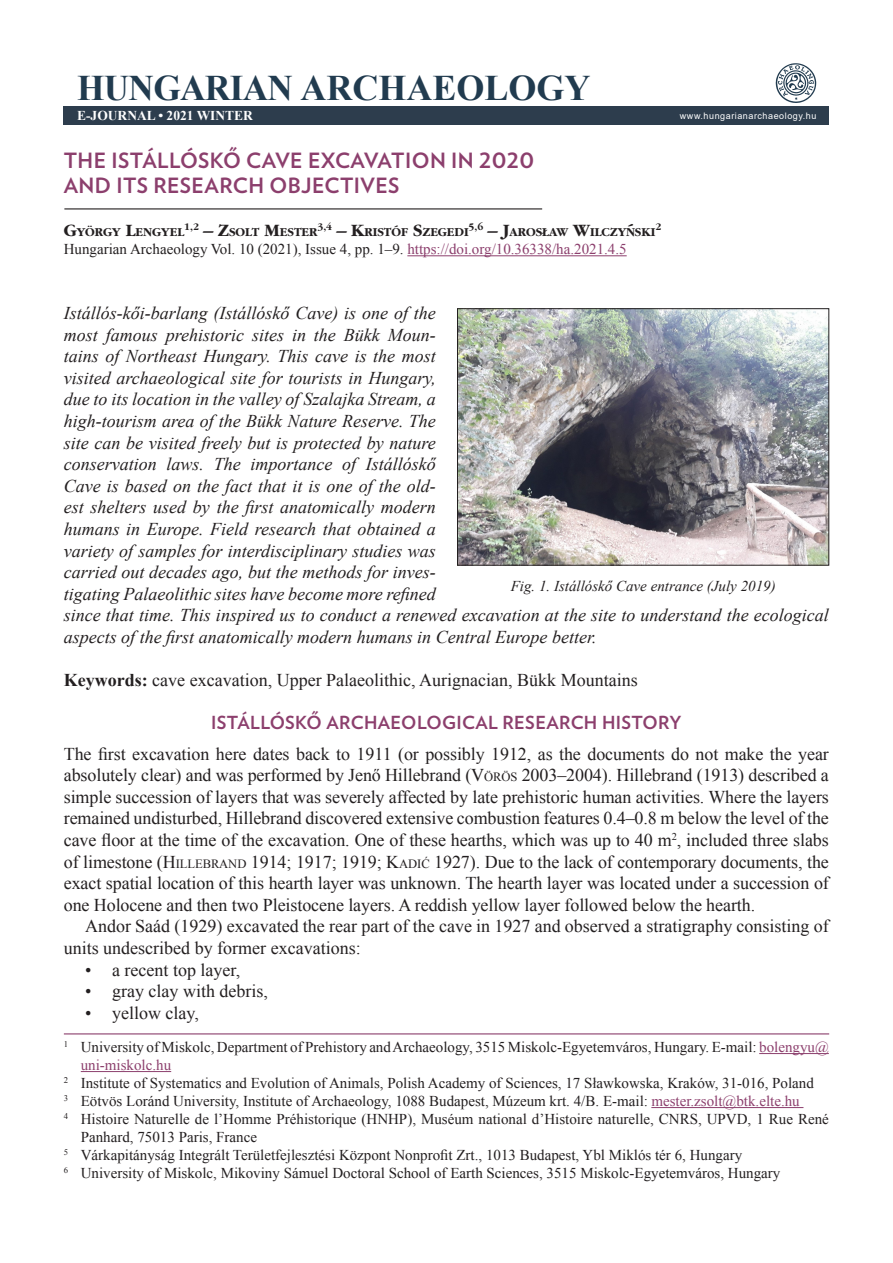
<style>
.page{position:relative;width:893px;height:1263px;background:#fff}
.page>*{position:absolute;margin:0;border:0;box-sizing:border-box;transform-origin:0 0}
.t1{font:700 36px "Times New Roman";color:#213b4f}
.cikk_cim_print{font:700 21px/25.2px "Verlag";letter-spacing:.02em;color:#8c3f6d}
.cikk_behuznelkul{font:18px/21.6px "Times New Roman";color:#231f20;text-align:justify}
.cikk_1bekezd_print{font:italic 18px/21.6px "Times New Roman";color:#231f20}
.cikk_szoveg_print{font:18px/21.6px "Times New Roman";color:#231f20}
.alcim{font:700 18px "Verlag";letter-spacing:.02em;color:#8c3f6d}
.labjegyzet{font:15px/18px "Times New Roman";color:#231f20}
.DOI{font:15px "Times New Roman";color:#231f20}
.kepala{font:italic 15px "Times New Roman";color:#231f20}
.t2{font:700 13.5px "Times New Roman";color:#fff}
.cikk_szerz_print{font:12.6px "Garamond H Bold";color:#231f20}
.cikk_szerz_print-2{font:10.5px "Garamond H Bold";color:#231f20}
.t3{font:9px "Arial";letter-spacing:.06em;color:#fff}
.s1{font-size:18px}
.s2{color:#8c3f6d}
.s3{font-weight:700}
.s4{font-style:inherit}
.s5{font-size:12.6px}
</style>
<div class="page">
<div style="left:64px;top:107px;width:765px;height:18px;background:#2d3d4d"></div>
<img style="left:773px;top:63px;width:45px;height:44px">
<hr style="left:64px;top:208px;width:478px;height:1px;background:#231f20">
<hr style="left:407px;top:255px;width:220px;height:1px;background:#8c3f6d">
<hr style="left:64px;top:1033px;width:765px;height:1px;background:#8c3f6d">
<hr style="left:759px;top:1053px;width:70px;height:1px;background:#8c3f6d">
<hr style="left:81px;top:1071px;width:90px;height:1px;background:#8c3f6d">
<hr style="left:651px;top:1107px;width:152px;height:1px;background:#8c3f6d">
<img style="left:459px;top:310px;width:368px;height:254px">
<div style="left:457px;top:308px;width:372px;height:258px;border:1px solid #231f20"></div>
<p class="t1" style="left:77px;top:63px;width:515px">HUNGARIAN ARCHAEOLOGY</p>
<p class="t2" style="left:77px;top:107px;width:177px">E-JOURNAL • 2021 WINTER</p>
<p class="cikk_cim_print" style="left:64px;top:146px;width:472px">THE ISTÁLLÓSKŐ CAVE EXCAVATION IN 2020<br>AND ITS RESEARCH OBJECTIVES</p>
<p class="cikk_szerz_print" style="left:64px;top:226px;width:593px"><span class="s1">G</span>YÖRGY <span class="s1">L</span>ENGYEL<sup>1,2</sup> <span class="s1">– Z</span>SOLT <span class="s1">M</span>ESTER<sup>3,4</sup> <span class="s1">– K</span>RISTÓF <span class="s1">S</span>ZEGEDI<sup>5,6</sup> <span class="s1">– J</span>AROSŁAW <span class="s1">W</span>ILCZYN<span class="s1">´</span>SKI</p>
<p class="cikk_szerz_print-2" style="left:655px;top:221px;width:7px">2</p>
<p class="DOI" style="left:64px;top:239px;width:564px">Hungarian Archaeology Vol. 10 (2021), Issue 4, pp. 1–9. <span class="s2">https://doi.org/10.36338/ha.2021.4.5</span></p>
<p class="t3" style="left:680px;top:110px;width:138px">www.hungarianarchaeology.hu</p>
<p class="cikk_1bekezd_print" style="left:64px;top:302px;width:767px">Istállós-kői-barlang (Istállóskő Cave) is one of the<br>most famous prehistoric sites in the Bükk Moun-<br>tains of Northeast Hungary. This cave is the most<br>visited archaeological site for tourists in Hungary,<br>due to its location in the valley of Szalajka Stream, a<br>high-tourism area of the Bükk Nature Reserve. The<br>site can be visited freely but is protected by nature<br>conservation laws. The importance of Istállóskő<br>Cave is based on the fact that it is one of the old-<br>est shelters used by the first anatomically modern<br>humans in Europe. Field research that obtained a<br>variety of samples for interdisciplinary studies was<br>carried out decades ago, but the methods for inves-<br>tigating Palaeolithic sites have become more refined<br>since that time. This inspired us to conduct a renewed excavation at the site to understand the ecological aspects of the first anatomically modern humans in Central Europe better.</p>
<p class="cikk_behuznelkul" style="left:64px;top:669px;width:575px"><span class="s3">Keywords:</span> cave excavation, Upper Palaeolithic, Aurignacian, Bükk Mountains</p>
<p class="alcim" style="left:211px;top:709px;width:472px">ISTÁLLÓSKŐ ARCHAEOLOGICAL RESEARCH HISTORY</p>
<p class="cikk_behuznelkul" style="left:64px;top:742px;width:767px">The first excavation here dates back to 1911 (or possibly 1912, as the documents do not make the year absolutely clear) and was performed by Jenő Hillebrand (<span class="s4">V</span><span class="s5">ÖRÖS</span> 2003–2004). Hillebrand (1913) described a simple succession of layers that was severely affected by late prehistoric human activities. Where the layers remained undisturbed, Hillebrand discovered extensive combustion features 0.4–0.8 m below the level of the cave floor at the time of the excavation. One of these hearths, which was up to 40 m<sup>2</sup>, included three slabs of limestone (<span class="s4">H</span><span class="s5">ILLEBRAND</span> 1914; 1917; 1919; <span class="s4">K</span><span class="s5">ADIĆ</span> 1927). Due to the lack of contemporary documents, the exact spatial location of this hearth layer was unknown. The hearth layer was located under a succession of one Holocene and then two Pleistocene layers. A reddish yellow layer followed below the hearth.</p>
<p class="cikk_szoveg_print" style="left:64px;top:915px;width:767px;text-indent:21px">Andor Saád (1929) excavated the rear part of the cave in 1927 and observed a stratigraphy consisting of units undescribed by former excavations:</p>
<p class="cikk_behuznelkul" style="left:85px;top:958px;width:157px">• a recent top layer,</p>
<p class="cikk_behuznelkul" style="left:85px;top:980px;width:184px">• gray clay with debris,</p>
<p class="cikk_behuznelkul" style="left:85px;top:1002px;width:115px">• yellow clay,</p>
<p class="labjegyzet" style="left:81px;top:1038px;width:749px;text-indent:-17px"><sup>1</sup> University of Miskolc, Department of Prehistory and Archaeology, 3515 Miskolc-Egyetemváros, Hungary. E-mail: <span class="s2">bolengyu@ uni-miskolc.hu</span></p>
<p class="labjegyzet" style="left:64px;top:1074px;width:752px"><sup>2</sup> Institute of Systematics and Evolution of Animals, Polish Academy of Sciences, 17 Sławkowska, Kraków, 31-016, Poland</p>
<p class="labjegyzet" style="left:64px;top:1092px;width:737px"><sup>3</sup> Eötvös Loránd University, Institute of Archaeology, 1088 Budapest, Múzeum krt. 4/B. E-mail: <span class="s2">mester.zsolt@btk.elte.hu</span></p>
<p class="labjegyzet" style="left:81px;top:1110px;width:749px;text-indent:-17px"><sup>4</sup> Histoire Naturelle de l’Homme Préhistorique (HNHP), Muséum national d’Histoire naturelle, CNRS, UPVD, 1 Rue René<br>Panhard, 75013 Paris, France</p>
<p class="labjegyzet" style="left:64px;top:1146px;width:680px"><sup>5</sup> Várkapitányság Integrált Területfejlesztési Központ Nonprofit Zrt., 1013 Budapest, Ybl Miklós tér 6, Hungary</p>
<p class="labjegyzet" style="left:64px;top:1164px;width:718px"><sup>6</sup> University of Miskolc, Mikoviny Sámuel Doctoral School of Earth Sciences, 3515 Miskolc-Egyetemváros, Hungary</p>
<p class="kepala" style="left:511px;top:575px;width:266px">Fig. 1. Istállóskő Cave entrance (July 2019)</p>
</div>
